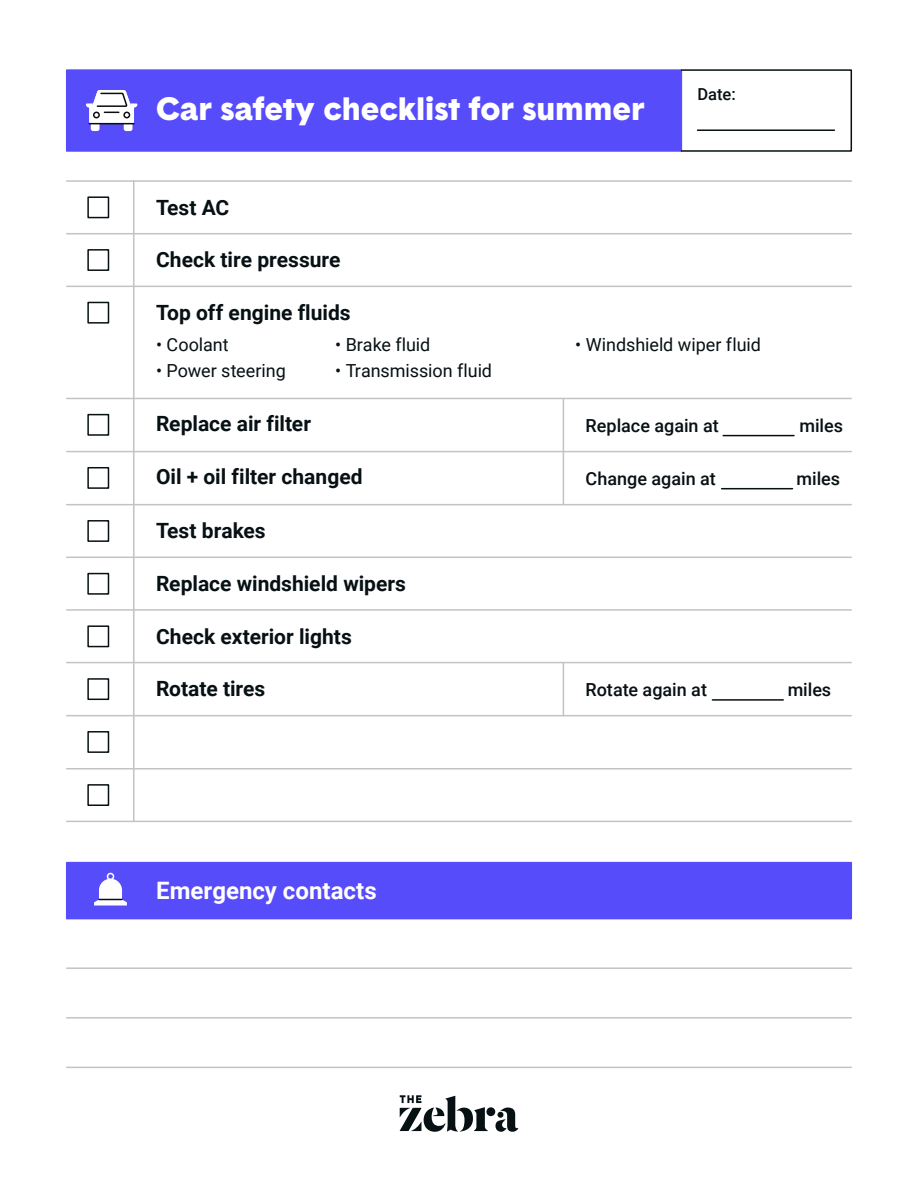
<style>
.page{position:relative;width:918px;height:1187px;background:#fff}
.page>*{position:absolute;margin:0;border:0;box-sizing:border-box;transform-origin:0 0}
.t1{font:900 31.5px "Basetica";color:#fff}
.t2{font:700 24px "Roboto";color:#fff}
.t3{font:700 21px "Roboto";color:#071013}
.t4{font:18px "Roboto";letter-spacing:-.005em;color:#071013}
.t5{font:500 18px "Roboto";color:#071013}
.t6{font:500 16.5px "Roboto";color:#071013}
</style>
<div class="page">
<div style="left:67px;top:70px;width:614px;height:81px;background:#574cfa"></div>
<div style="left:66px;top:862px;width:786px;height:57px;background:#574cfa"></div>
<div style="left:66px;top:69px;width:616px;height:83px;border:2px solid #574cfa"></div>
<div style="left:681px;top:69px;width:171px;height:83px;border:2px solid #071013"></div>
<hr style="left:67px;top:180px;width:784px;height:2px;background:#c1c3c4">
<hr style="left:67px;top:233px;width:784px;height:1px;background:#c1c3c4">
<hr style="left:67px;top:285px;width:784px;height:2px;background:#c1c3c4">
<hr style="left:67px;top:398px;width:784px;height:1px;background:#c1c3c4">
<hr style="left:67px;top:451px;width:784px;height:1px;background:#c1c3c4">
<hr style="left:67px;top:504px;width:784px;height:1px;background:#c1c3c4">
<hr style="left:67px;top:556px;width:784px;height:2px;background:#c1c3c4">
<hr style="left:67px;top:609px;width:784px;height:1px;background:#c1c3c4">
<hr style="left:67px;top:662px;width:784px;height:1px;background:#c1c3c4">
<hr style="left:67px;top:715px;width:784px;height:1px;background:#c1c3c4">
<hr style="left:698px;top:129px;width:136px;height:2px;background:#071013">
<hr style="left:133px;top:181px;width:2px;height:640px;background:#c1c3c4">
<div style="left:87px;top:196px;width:22px;height:22px;border:2px solid #071013"></div>
<div style="left:87px;top:249px;width:22px;height:22px;border:2px solid #071013"></div>
<div style="left:87px;top:302px;width:22px;height:21px;border:2px solid #071013"></div>
<div style="left:87px;top:414px;width:22px;height:22px;border:2px solid #071013"></div>
<div style="left:87px;top:467px;width:22px;height:22px;border:2px solid #071013"></div>
<div style="left:87px;top:520px;width:22px;height:22px;border:2px solid #071013"></div>
<div style="left:87px;top:573px;width:22px;height:21px;border:2px solid #071013"></div>
<div style="left:87px;top:625px;width:22px;height:22px;border:2px solid #071013"></div>
<div style="left:87px;top:784px;width:22px;height:22px;border:2px solid #071013"></div>
<div style="left:87px;top:731px;width:22px;height:22px;border:2px solid #071013"></div>
<div style="left:87px;top:678px;width:22px;height:22px;border:2px solid #071013"></div>
<hr style="left:723px;top:435px;width:71px;height:1px;background:#071013">
<hr style="left:722px;top:488px;width:70px;height:1px;background:#071013">
<hr style="left:712px;top:699px;width:71px;height:1px;background:#071013">
<hr style="left:67px;top:768px;width:784px;height:1px;background:#c1c3c4">
<hr style="left:67px;top:820px;width:784px;height:2px;background:#c1c3c4">
<hr style="left:67px;top:967px;width:784px;height:2px;background:#c1c3c4">
<hr style="left:67px;top:1017px;width:784px;height:1px;background:#c1c3c4">
<hr style="left:67px;top:1066px;width:784px;height:2px;background:#c1c3c4">
<div style="left:107px;top:872px;width:7px;height:8px;border:2px solid #fff;border-radius:50%"></div>
<svg style="left:94px;top:878px;width:33px;height:27px"></svg>
<hr style="left:99px;top:898px;width:23px;height:2px;background:#071013">
<svg style="left:86px;top:90px;width:51px;height:41px"></svg>
<hr style="left:563px;top:398px;width:1px;height:106px;background:#c1c3c4">
<hr style="left:563px;top:662px;width:1px;height:53px;background:#c1c3c4">
<svg style="left:400px;top:1095px;width:118px;height:36px"></svg>
<svg style="left:411px;top:1121px;width:10px;height:10px"></svg>
<h1 class="t1" style="left:156px;top:86px;width:490px">Car safety checklist for summer</h1>
<p class="t3" style="left:156px;top:193px;width:75px">Test AC</p>
<p class="t3" style="left:156px;top:245px;width:186px">Check tire pressure</p>
<p class="t6" style="left:698px;top:83px;width:40px">Date:</p>
<p class="t3" style="left:156px;top:298px;width:196px">Top off engine fluids</p>
<p class="t4" style="left:156px;top:332px;width:74px">• Coolant</p>
<p class="t4" style="left:156px;top:358px;width:131px">• Power steering</p>
<p class="t4" style="left:335px;top:332px;width:97px">• Brake fluid</p>
<p class="t4" style="left:335px;top:358px;width:158px">• Transmission fluid</p>
<p class="t4" style="left:575px;top:332px;width:187px">• Windshield wiper fluid</p>
<p class="t3" style="left:156px;top:409px;width:157px">Replace air filter</p>
<p class="t5" style="left:586px;top:412px;width:135px">Replace again at</p>
<p class="t5" style="left:800px;top:412px;width:45px">miles</p>
<p class="t3" style="left:156px;top:462px;width:208px">Oil + oil filter changed</p>
<p class="t5" style="left:586px;top:465px;width:132px">Change again at</p>
<p class="t5" style="left:797px;top:465px;width:45px">miles</p>
<p class="t3" style="left:156px;top:516px;width:111px">Test brakes</p>
<p class="t3" style="left:156px;top:569px;width:251px">Replace windshield wipers</p>
<p class="t3" style="left:156px;top:621px;width:197px">Check exterior lights</p>
<p class="t3" style="left:156px;top:673px;width:111px">Rotate tires</p>
<p class="t5" style="left:586px;top:677px;width:123px">Rotate again at</p>
<p class="t5" style="left:788px;top:677px;width:45px">miles</p>
<p class="t2" style="left:156px;top:873px;width:222px">Emergency contacts</p>
</div>
